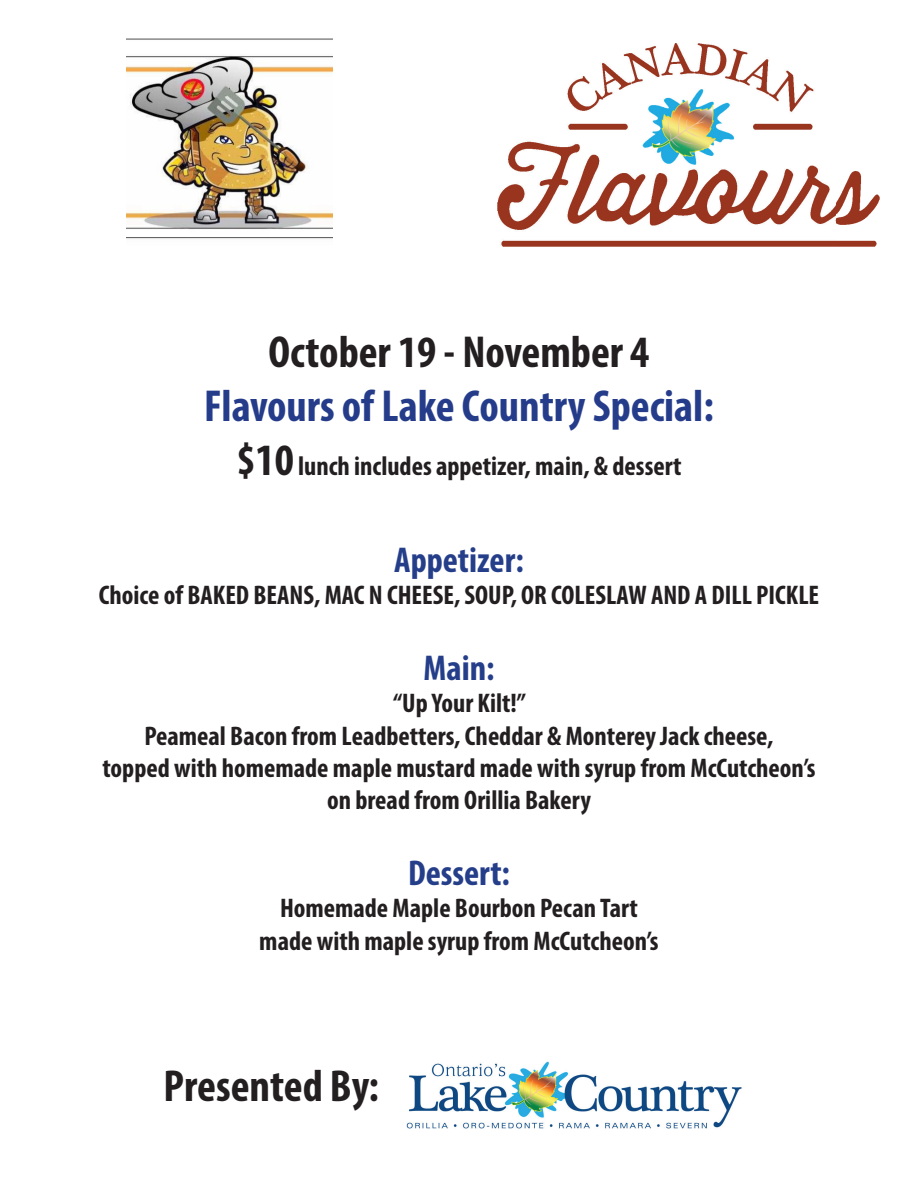
<style>
.page{position:relative;width:918px;height:1188px;background:#fff}
.page>*{position:absolute;margin:0;border:0;box-sizing:border-box;transform-origin:0 0}
.t1{font:700 condensed 45px "Myriad Pro";color:#231f20}
.t2{font:700 condensed 45px "Myriad Pro";color:#253c8a}
.t3{font:700 condensed 36px "Myriad Pro";color:#253e8a}
.t4{font:700 condensed 27px "Myriad Pro";color:#231f20}
.s1{font-size:45px}
</style>
<div class="page">
<img style="left:126px;top:38px;width:207px;height:201px">
<img style="left:498px;top:43px;width:381px;height:203px">
<img style="left:406px;top:1061px;width:336px;height:68px">
<p class="t1" style="left:269px;top:324px;width:382px">October 19 - November 4</p>
<p class="t2" style="left:204px;top:378px;width:511px">Flavours of Lake Country Special:</p>
<p class="t4" style="left:236px;top:449px;width:447px"><span class="s1">$10</span> lunch includes appetizer, main, &amp; dessert</p>
<p class="t3" style="left:394px;top:537px;width:131px">Appetizer:</p>
<p class="t4" style="left:99px;top:578px;width:722px">Choice of BAKED BEANS, MAC N CHEESE, SOUP, OR COLESLAW AND A DILL PICKLE</p>
<p class="t3" style="left:423px;top:645px;width:73px">Main:</p>
<p class="t4" style="left:393px;top:686px;width:135px">“Up Your Kilt!”</p>
<p class="t4" style="left:144px;top:719px;width:631px">Peameal Bacon from Leadbetters, Cheddar &amp; Monterey Jack cheese,</p>
<p class="t4" style="left:102px;top:751px;width:715px">topped with homemade maple mustard made with syrup from McCutcheon’s</p>
<p class="t4" style="left:327px;top:784px;width:265px">on bread from Orillia Bakery</p>
<p class="t3" style="left:408px;top:851px;width:103px">Dessert:</p>
<p class="t4" style="left:280px;top:892px;width:359px">Homemade Maple Bourbon Pecan Tart</p>
<p class="t4" style="left:259px;top:924px;width:401px">made with maple syrup from McCutcheon’s</p>
<p class="t1" style="left:164px;top:1058px;width:217px">Presented By:</p>
</div>
